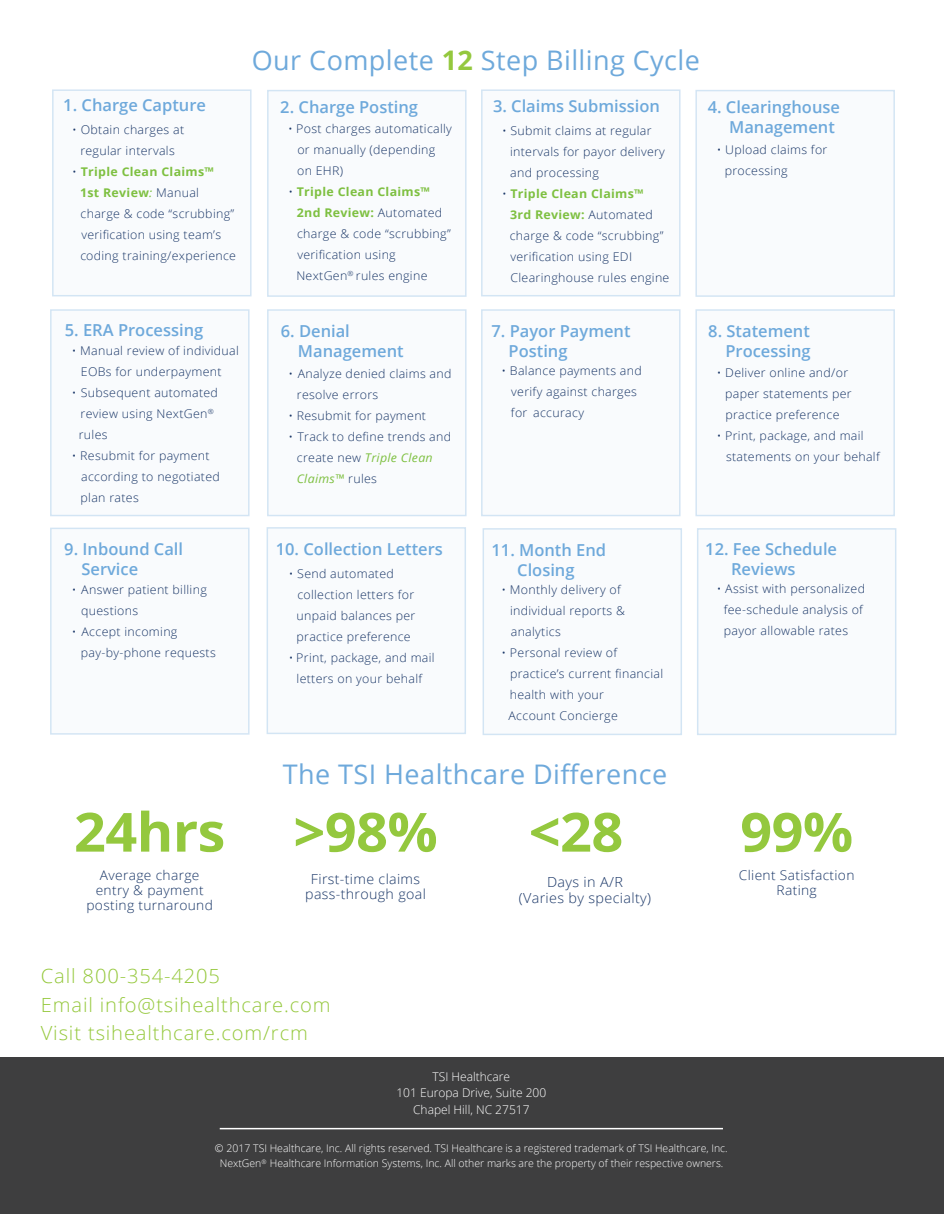
<style>
.page{position:relative;width:945px;height:1215px;background:#fff}
.page>*{position:absolute;margin:0;border:0;box-sizing:border-box;transform-origin:0 0}
.t1{font:700 54px "Open Sans";letter-spacing:-.01em;color:#94c83e}
.t2{font:27px "Open Sans";letter-spacing:.015em;color:#6ea9db}
.t3{font:300 19.5px/28.5px "Open Sans";letter-spacing:.04em;color:#95c83c}
.t4{font:600 16.5px/19.8px "Open Sans";color:#6ea9db}
.t5{font:300 13.95px/15.9px "Open Sans";letter-spacing:.025em;color:#193667;text-align:center}
.t6{font:300 13.8px/15.8px "Open Sans";letter-spacing:.025em;color:#193667;text-align:center}
.t7{font:300 13.35px/15.3px "Open Sans";letter-spacing:.025em;color:#193667;text-align:center}
.t8{font:300 12px/21px "Open Sans";letter-spacing:.025em;color:#193667}
.t9{font:300 12px/16.5px "Open Sans";color:#fff;text-align:center}
.t10{font:300 10.5px/15px "Open Sans";color:#fff;text-align:center}
.s1{font-weight:700;color:#7ec041}
.s2{font-weight:400;font-style:italic;color:#7ec041}
.s3{font-weight:700;color:#94c83e}
</style>
<div class="page">
<div style="left:697px;top:528px;width:199px;height:207px;background:#f9fbfd"></div>
<div style="left:483px;top:528px;width:199px;height:207px;background:#f9fbfd"></div>
<div style="left:267px;top:527px;width:199px;height:207px;background:#f9fbfd"></div>
<div style="left:50px;top:528px;width:200px;height:207px;background:#f9fbfd"></div>
<div style="left:695px;top:309px;width:200px;height:207px;background:#f9fbfd"></div>
<div style="left:481px;top:309px;width:200px;height:207px;background:#f9fbfd"></div>
<div style="left:267px;top:309px;width:200px;height:207px;background:#f9fbfd"></div>
<div style="left:50px;top:309px;width:200px;height:207px;background:#f9fbfd"></div>
<div style="left:695px;top:90px;width:200px;height:207px;background:#f9fbfd"></div>
<div style="left:267px;top:90px;width:200px;height:207px;background:#f9fbfd"></div>
<div style="left:481px;top:89px;width:200px;height:207px;background:#f9fbfd"></div>
<div style="left:0;top:1057px;width:944px;height:157px;background:#3e3e3f"></div>
<hr style="left:220px;top:1128px;width:503px;height:1px;background:#fff">
<div style="left:52px;top:89px;width:200px;height:207px;background:#f9fbfd"></div>
<h3 class="t4" style="left:63px;top:95px;width:144px">1. Charge Capture</h3>
<p class="t8" style="left:72px;top:119px;width:113px;text-align:center">• Obtain charges at regular intervals</p>
<p class="t8" style="left:80px;top:161px;width:158px;text-indent:-8px">• <span class="s1">Triple Clean Claims™<br>1st Review</span><span class="s2">:</span> Manual charge &amp; code “scrubbing” verification using team’s coding training/experience</p>
<h2 class="t2" style="left:252px;top:41px;width:450px">Our Complete <span class="s3">12</span> Step Billing Cycle</h2>
<h3 class="t4" style="left:280px;top:96px;width:139px">2. Charge Posting</h3>
<p class="t8" style="left:297px;top:118px;width:156px;text-indent:-9px">• Post charges automatically or manually (depending on EHR)</p>
<p class="t8" style="left:296px;top:181px;width:156px;text-indent:-8px">• <span class="s1">Triple Clean Claims™<br>2nd Review:</span> Automated charge &amp; code “scrubbing” verification using<br>NextGen<sup>®</sup> rules engine</p>
<h3 class="t4" style="left:493px;top:96px;width:169px">3. Claims Submission</h3>
<p class="t8" style="left:510px;top:120px;width:156px;text-indent:-8px">• Submit claims at regular intervals for payor delivery and processing</p>
<p class="t8" style="left:510px;top:183px;width:161px;text-indent:-8px">• <span class="s1">Triple Clean Claims™<br>3rd Review:</span> Automated charge &amp; code “scrubbing” verification using EDI<br>Clearinghouse rules engine</p>
<h3 class="t4" style="left:729px;top:97px;width:112px;text-indent:-21px">4. Clearinghouse<br>Management</h3>
<p class="t8" style="left:725px;top:139px;width:104px;text-indent:-8px">• Upload claims for processing</p>
<h3 class="t4" style="left:65px;top:320px;width:140px">5. ERA Processing</h3>
<h3 class="t4" style="left:298px;top:321px;width:107px;text-indent:-17px">6. Denial<br>Management</h3>
<h3 class="t4" style="left:509px;top:321px;width:123px;text-indent:-17px">7. Payor Payment<br>Posting</h3>
<p class="t8" style="left:511px;top:360px;width:132px;text-indent:-9px">• Balance payments and verify against charges for accuracy</p>
<p class="t8" style="left:81px;top:340px;width:159px;text-indent:-9px">• Manual review of individual<br>EOBs for underpayment</p>
<p class="t8" style="left:79px;top:382px;width:141px;text-indent:-7px">• Subsequent automated review using NextGen<sup>® </sup>rules</p>
<p class="t8" style="left:81px;top:445px;width:141px;text-indent:-9px">• Resubmit for payment according to negotiated plan rates</p>
<p class="t8" style="left:297px;top:363px;width:156px;text-indent:-9px">• Analyze denied claims and resolve errors</p>
<p class="t8" style="left:288px;top:405px;width:139px">• Resubmit for payment</p>
<p class="t8" style="left:297px;top:426px;width:156px;text-indent:-8px">• Track to define trends and create new <span class="s2">Triple Clean<br>Claims™</span> rules</p>
<h3 class="t4" style="left:708px;top:321px;width:104px;text-align:right">8. Statement<br>Processing</h3>
<p class="t8" style="left:725px;top:361px;width:128px;text-indent:-8px">• Deliver online and/or paper statements per practice preference</p>
<p class="t8" style="left:726px;top:424px;width:155px;text-indent:-9px">• Print, package, and mail statements on your behalf</p>
<h3 class="t4" style="left:81px;top:539px;width:103px;text-indent:-17px">9. Inbound Call<br>Service</h3>
<p class="t8" style="left:81px;top:578px;width:127px;text-indent:-9px">• Answer patient billing questions</p>
<p class="t8" style="left:81px;top:620px;width:136px;text-indent:-9px">• Accept incoming pay-by-phone requests</p>
<h1 class="t1" style="left:74px;top:794px;width:153px">24hrs</h1>
<p class="t7" style="left:86px;top:867px;width:128px">Average charge entry &amp; payment posting turnaround</p>
<h3 class="t4" style="left:276px;top:539px;width:169px">10. Collection Letters</h3>
<p class="t8" style="left:297px;top:563px;width:120px;text-indent:-8px">• Send automated collection letters for unpaid balances per practice preference</p>
<p class="t8" style="left:289px;top:647px;width:147px;text-align:center">• Print, package, and mail letters on your behalf</p>
<h3 class="t4" style="left:491px;top:540px;width:116px;text-align:center">11. Month End<br>Closing</h3>
<p class="t8" style="left:510px;top:579px;width:116px;text-indent:-9px">• Monthly delivery of individual reports &amp; analytics</p>
<p class="t8" style="left:509px;top:642px;width:156px;text-indent:-7px">• Personal review of practice’s current financial health with your<br>Account Concierge</p>
<h2 class="t2" style="left:283px;top:755px;width:386px">The TSI Healthcare Difference</h2>
<h1 class="t1" style="left:293px;top:794px;width:146px">&gt;98%</h1>
<p class="t6" style="left:305px;top:870px;width:122px">First-time claims pass-through goal</p>
<h1 class="t1" style="left:529px;top:794px;width:96px">&lt;28</h1>
<p class="t5" style="left:519px;top:874px;width:134px">Days in A/R<br>(Varies by specialty)</p>
<h3 class="t3" style="left:41px;top:961px;width:291px">Call 800-354-4205<br>Email info@tsihealthcare.com<br>Visit tsihealthcare.com/rcm</h3>
<p class="t9" style="left:396px;top:1068px;width:151px">TSI Healthcare<br>101 Europa Drive, Suite 200<br>Chapel Hill, NC 27517</p>
<h3 class="t4" style="left:731px;top:539px;width:108px;text-indent:-26px">12. Fee Schedule<br>Reviews</h3>
<p class="t8" style="left:724px;top:578px;width:143px;text-indent:-7px">• Assist with personalized fee-schedule analysis of payor allowable rates</p>
<h1 class="t1" style="left:740px;top:794px;width:114px">99%</h1>
<p class="t7" style="left:739px;top:867px;width:117px">Client Satisfaction<br>Rating</p>
<p class="t10" style="left:215px;top:1141px;width:514px">© 2017 TSI Healthcare, Inc. All rights reserved. TSI Healthcare is a registered trademark of TSI Healthcare, Inc.<br>NextGen<sup>®</sup> Healthcare Information Systems, Inc. All other marks are the property of their respective owners.</p>
</div>
